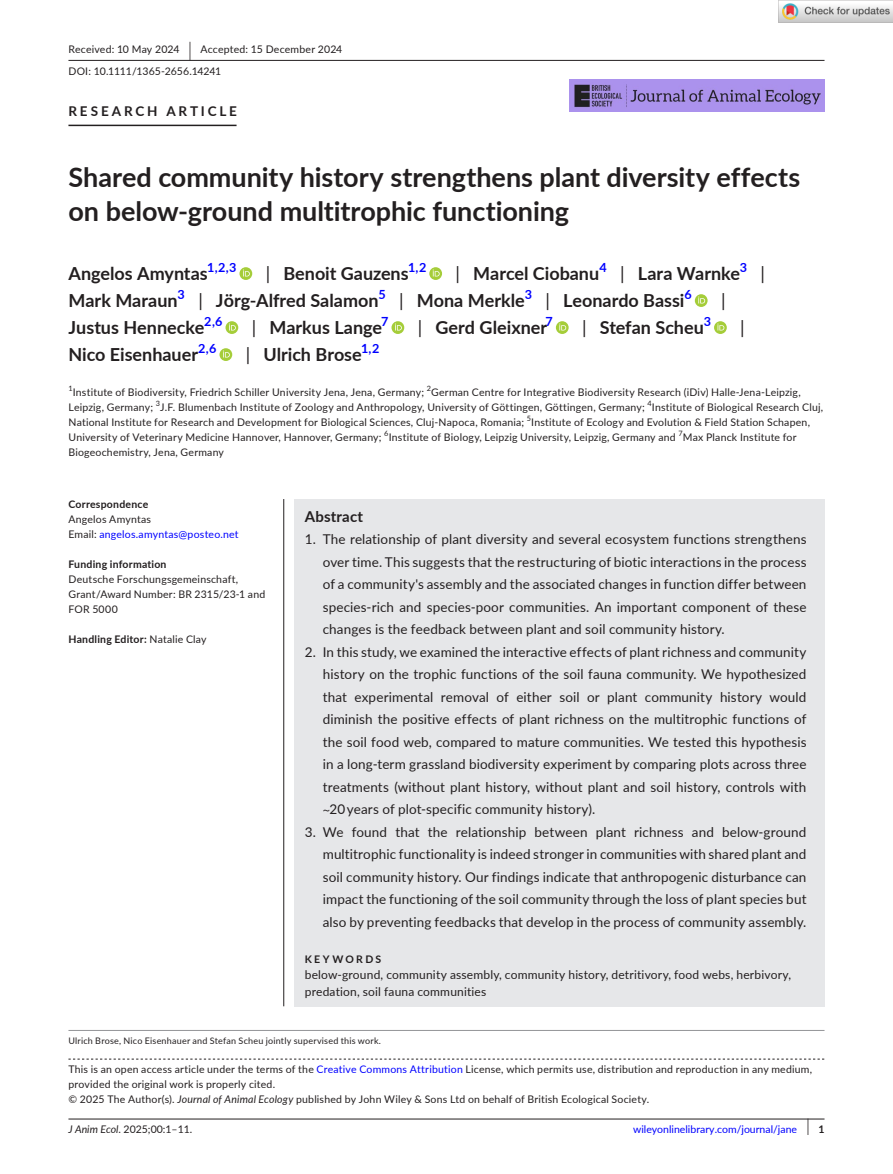
<style>
.page{position:relative;width:893px;height:1174px;background:#fff}
.page>*{position:absolute;margin:0;border:0;box-sizing:border-box;transform-origin:0 0}
.t1{font:700 27px/34.5px "Lato";color:#231f20}
.t2{font:700 18px "Lato";color:#231f20}
.t3{font:18px "Lato";color:#231f20}
.t4{font:700 15px "Lato";letter-spacing:.015em;color:#231f20}
.t5{font:13.5px/22.5px "Lato";letter-spacing:.01em;color:#231f20;text-align:justify}
.t6{font:700 13.5px "Lato";letter-spacing:.21em;color:#231f20}
.t7{font:700 12.6px "Lato";color:#00f}
.t8{font:12px/16.5px "Lato";letter-spacing:.015em;color:#231f20}
.t9{font:10.5px/15px "Lato";letter-spacing:.02em;color:#231f20}
.t10{font:10.5px/15px "Lato";letter-spacing:.01em;color:#00f}
.t11{font:700 10.5px "Lato";letter-spacing:.02em;color:#231f20}
.t12{font:700 10.5px "Lato";letter-spacing:.22em;color:#231f20}
.t13{font:9px "Lato";letter-spacing:.025em;color:#231f20}
.t14{font:7.35px "Lato";color:#231f20}
.s1{font-size:19.65px}
.s2{font-weight:400}
.s3{color:#231f20}
.s4{font-family:"STIX"}
.s5{color:#00f}
.s6{font-style:italic}
.s7{font-size:17.4px;color:#231f20}
.s8{font-weight:700;color:#231f20}
</style>
<div class="page">
<hr style="left:68px;top:1118px;width:756px;height:1px;background:#231f20">
<img style="left:570px;top:79px;width:254px;height:33px">
<hr style="left:68px;top:60px;width:756px;height:1px;background:#231f20">
<hr style="left:68px;top:125px;width:169px;height:1px;background:#231f20">
<svg style="left:239px;top:267px;width:13px;height:13px"></svg>
<svg style="left:243px;top:269px;width:7px;height:7px"></svg>
<svg style="left:429px;top:267px;width:13px;height:13px"></svg>
<svg style="left:433px;top:269px;width:7px;height:7px"></svg>
<svg style="left:695px;top:294px;width:13px;height:13px"></svg>
<svg style="left:698px;top:296px;width:7px;height:7px"></svg>
<svg style="left:226px;top:321px;width:12px;height:13px"></svg>
<svg style="left:229px;top:323px;width:7px;height:7px"></svg>
<svg style="left:391px;top:321px;width:13px;height:13px"></svg>
<svg style="left:395px;top:323px;width:7px;height:7px"></svg>
<svg style="left:556px;top:321px;width:13px;height:13px"></svg>
<svg style="left:559px;top:323px;width:7px;height:7px"></svg>
<svg style="left:714px;top:321px;width:13px;height:13px"></svg>
<svg style="left:717px;top:323px;width:7px;height:7px"></svg>
<svg style="left:219px;top:348px;width:13px;height:13px"></svg>
<svg style="left:223px;top:350px;width:7px;height:7px"></svg>
<div style="left:294px;top:499px;width:530px;height:507px;background:#e6e7e9"></div>
<hr style="left:283px;top:499px;width:1px;height:507px;background:#231f20">
<svg style="left:68px;top:1058px;width:756px;height:1px"></svg>
<hr style="left:68px;top:1030px;width:756px;height:1px;background:#939598">
<img style="left:779px;top:0;width:114px;height:23px">
<p class="t9" style="left:68px;top:38px;width:275px;line-height:21.8px">Received: 10 May 2024 <span class="s1">|</span> Accepted: 15 December 2024<br>DOI: 10.1111/1365-2656.14241</p>
<p class="t6" style="left:68px;top:101px;width:170px">RESEARCH ARTICLE</p>
<h1 class="t1" style="left:68px;top:159px;width:733px">Shared community history strengthens plant diversity effects on below-ground multitrophic functioning</h1>
<h2 class="t2" style="left:68px;top:260px;width:141px">Angelos Amyntas</h2>
<p class="t7" style="left:207px;top:258px;width:31px">1,2,3</p>
<h2 class="t2" style="left:266px;top:260px;width:144px"><span class="s2">|</span> Benoit Gauzens</h2>
<p class="t7" style="left:408px;top:258px;width:20px">1,2</p>
<h2 class="t2" style="left:456px;top:260px;width:145px"><span class="s2">|</span> Marcel Ciobanu</h2>
<p class="t7" style="left:599px;top:258px;width:9px">4</p>
<h2 class="t2" style="left:620px;top:260px;width:121px"><span class="s2">|</span> Lara Warnke</h2>
<p class="t7" style="left:740px;top:258px;width:9px">3</p>
<h2 class="t3" style="left:761px;top:260px;width:6px">|</h2>
<h2 class="t2" style="left:68px;top:287px;width:111px">Mark Maraun</h2>
<p class="t7" style="left:178px;top:285px;width:9px">3</p>
<h2 class="t2" style="left:198px;top:287px;width:182px"><span class="s2">|</span> Jörg-Alfred Salamon</h2>
<p class="t7" style="left:378px;top:285px;width:9px">5</p>
<h2 class="t2" style="left:399px;top:287px;width:127px"><span class="s2">|</span> Mona Merkle</h2>
<p class="t7" style="left:525px;top:285px;width:9px">3</p>
<h2 class="t2" style="left:545px;top:287px;width:140px"><span class="s2">|</span> Leonardo Bassi</h2>
<p class="t7" style="left:684px;top:285px;width:9px">6</p>
<h2 class="t3" style="left:721px;top:287px;width:6px">|</h2>
<h2 class="t2" style="left:68px;top:314px;width:137px">Justus Hennecke</h2>
<p class="t7" style="left:204px;top:312px;width:20px">2,6</p>
<h2 class="t2" style="left:252px;top:314px;width:132px"><span class="s2">|</span> Markus Lange</h2>
<p class="t7" style="left:381px;top:312px;width:9px">7</p>
<h2 class="t2" style="left:418px;top:314px;width:131px"><span class="s2">|</span> Gerd Gleixner</h2>
<p class="t7" style="left:546px;top:312px;width:9px">7</p>
<h2 class="t2" style="left:582px;top:314px;width:123px"><span class="s2">|</span> Stefan Scheu</h2>
<p class="t7" style="left:704px;top:312px;width:9px">3</p>
<h2 class="t3" style="left:740px;top:314px;width:6px">|</h2>
<h2 class="t2" style="left:68px;top:341px;width:131px">Nico Eisenhauer</h2>
<p class="t7" style="left:198px;top:339px;width:20px">2,6</p>
<h2 class="t2" style="left:246px;top:341px;width:118px"><span class="s2">|</span> Ulrich Brose</h2>
<p class="t7" style="left:361px;top:339px;width:20px">1,2</p>
<p class="t14" style="left:68px;top:383px;width:6px">1</p>
<p class="t9" style="left:73px;top:384px;width:353px">Institute of Biodiversity, Friedrich Schiller University Jena, Jena, Germany;</p>
<p class="t14" style="left:427px;top:383px;width:6px">2</p>
<p class="t9" style="left:68px;top:384px;width:756px;text-indent:363px">German Centre for Integrative Biodiversity Research (iDiv) Halle-Jena-Leipzig, Leipzig, Germany; <sup>3</sup>J.F. Blumenbach Institute of Zoology and Anthropology, University of Göttingen, Göttingen, Germany; <sup>4</sup>Institute of Biological Research Cluj, National Institute for Research and Development for Biological Sciences, Cluj-Napoca, Romania; <sup>5</sup>Institute of Ecology and Evolution &amp; Field Station Schapen, University of Veterinary Medicine Hannover, Hannover, Germany; <sup>6</sup>Institute of Biology, Leipzig University, Leipzig, Germany and <sup>7</sup>Max Planck Institute for Biogeochemistry, Jena, Germany</p>
<p class="t11" style="left:68px;top:496px;width:81px">Correspondence</p>
<p class="t10" style="left:68px;top:511px;width:172px"><span class="s3">Angelos Amyntas<br>Email:</span> angelos.amyntas@posteo.net</p>
<p class="t11" style="left:68px;top:556px;width:100px">Funding information</p>
<p class="t9" style="left:68px;top:571px;width:198px">Deutsche Forschungsgemeinschaft,<br>Grant/Award Number: BR 2315/23-1 and<br>FOR 5000</p>
<p class="t11" style="left:68px;top:631px;width:140px">Handling Editor: <span class="s2">Natalie Clay</span></p>
<p class="t4" style="left:305px;top:505px;width:60px">Abstract</p>
<p class="t5" style="left:323px;top:527px;width:485px;text-indent:-18px">1. The relationship of plant diversity and several ecosystem functions strengthens over time. This suggests that the restructuring of biotic interactions in the process of a community's assembly and the associated changes in function differ between species-rich and species-poor communities. An important component of these changes is the feedback between plant and soil community history.</p>
<p class="t5" style="left:323px;top:640px;width:485px;text-indent:-18px">2. In this study, we examined the interactive effects of plant richness and community history on the trophic functions of the soil fauna community. We hypothesized that experimental removal of either soil or plant community history would diminish the positive effects of plant richness on the multitrophic functions of the soil food web, compared to mature communities. We tested this hypothesis in a long-term grassland biodiversity experiment by comparing plots across three treatments (without plant history, without plant and soil history, controls with <span class="s4">~</span>20 years of plot-specific community history).</p>
<p class="t5" style="left:323px;top:820px;width:485px;text-indent:-18px">3. We found that the relationship between plant richness and below-ground multitrophic functionality is indeed stronger in communities with shared plant and soil community history. Our findings indicate that anthropogenic disturbance can impact the functioning of the soil community through the loss of plant species but also by preventing feedbacks that develop in the process of community assembly.</p>
<p class="t12" style="left:305px;top:951px;width:78px">KEYWORDS</p>
<p class="t8" style="left:305px;top:966px;width:488px">below-ground, community assembly, community history, detritivory, food webs, herbivory, predation, soil fauna communities</p>
<p class="t13" style="left:68px;top:1034px;width:314px">Ulrich Brose, Nico Eisenhauer and Stefan Scheu jointly supervised this work.</p>
<p class="t9" style="left:68px;top:1061px;width:745px">This is an open access article under the terms of the <span class="s5">Creative Commons Attribution</span> License, which permits use, distribution and reproduction in any medium, provided the original work is properly cited.<br>© 2025 The Author(s). <span class="s6">Journal of Animal Ecology</span> published by John Wiley &amp; Sons Ltd on behalf of British Ecological Society.</p>
<p class="t9" style="left:68px;top:1121px;width:125px"><span class="s6">J Anim Ecol.</span> 2025;00:1–11.</p>
<p class="t10" style="left:633px;top:1121px;width:193px">wileyonlinelibrary.com/journal/jane <span class="s7">|</span> <span class="s8">1</span></p>
</div>
